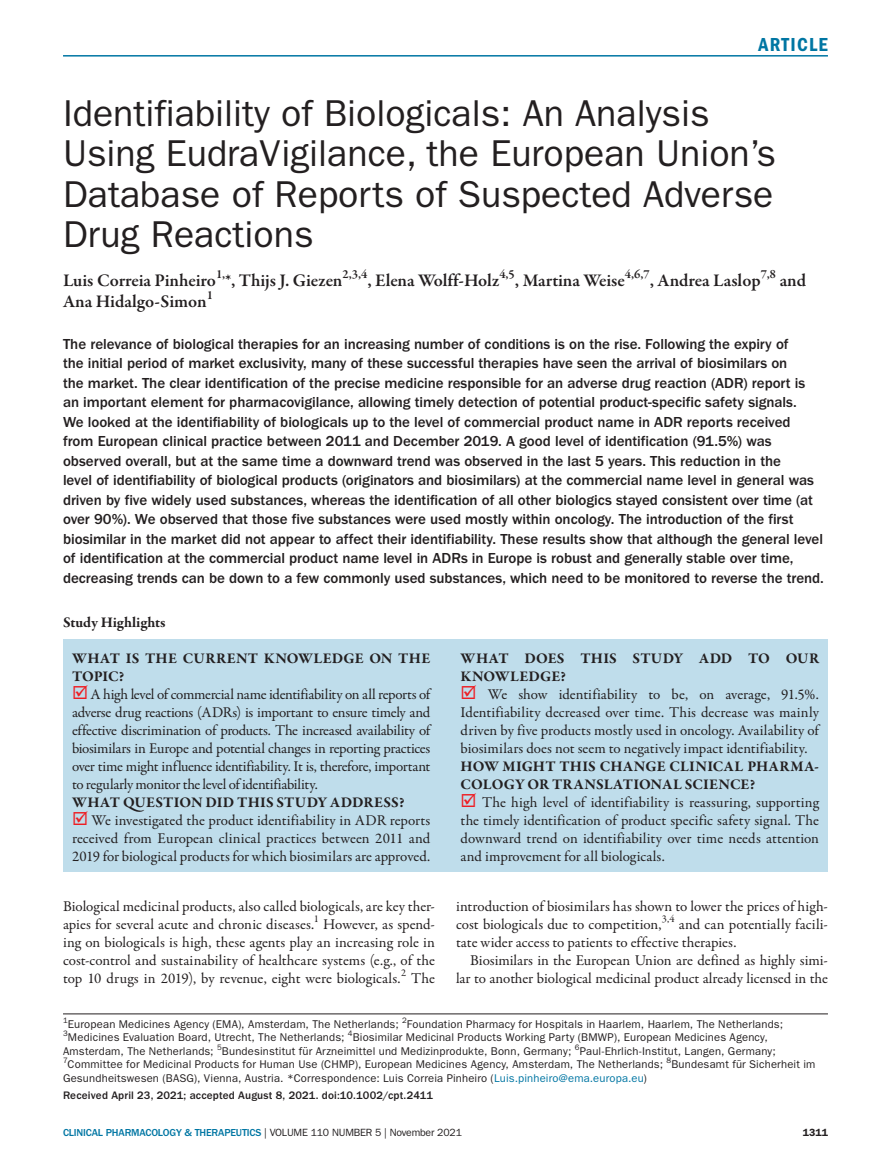
<style>
.page{position:relative;width:891px;height:1175px;background:#fff}
.page>*{position:absolute;margin:0;border:0;box-sizing:border-box;transform-origin:0 0}
.t1{font:37.5px/40.5px "ITC Franklin Gothic Std";color:#231f20}
.t2{font:19.5px "ITC Franklin Gothic Std Dm Cd";letter-spacing:.065em;color:#0076a3}
.t3{font:600 18px/21px "Garamond Premr Pro";letter-spacing:-.005em;color:#231f20}
.t4{font:15px/18px "Garamond Premr Pro";letter-spacing:-.005em;color:#231f20;text-align:justify}
.t5{font:500 15px/19.5px "ITC Franklin Gothic Std";letter-spacing:-.005em;color:#231f20}
.t6{font:700 15px/18px "Garamond Premr Pro";letter-spacing:.01em;color:#231f20}
.t7{font:600 12.6px "Garamond Premr Pro";color:#231f20}
.t8{font:11.25px "ITC Franklin Gothic Std";letter-spacing:.015em;color:#231f20}
.t9{font:500 11.25px "ITC Franklin Gothic Std";letter-spacing:.015em;color:#231f20}
.t10{font:500 10.5px "ITC Franklin Gothic Std";letter-spacing:-.015em;color:#0076a3}
.t11{font:10.5px "Garamond Premr Pro";color:#231f20}
.t12{font:600 10.5px "ITC Franklin Gothic Std";color:#231f20}
.t13{font:7.8px "ITC Franklin Gothic Std";color:#231f20}
.s1{color:#ee1d23}
.s2{color:#0076a3}
.s3{font-weight:400;color:#231f20}
</style>
<div class="page">
<hr style="left:63px;top:55px;width:765px;height:2px;background:#0076a3">
<hr style="left:63px;top:1013px;width:765px;height:1px;background:#231f20">
<div style="left:63px;top:604px;width:765px;height:267px;background:#bfddeb"></div>
<div style="left:51px;top:595px;width:780px;height:44px;background:#fff"></div>
<h2 class="t2" style="left:758px;top:33px;width:71px">ARTICLE</h2>
<h1 class="t1" style="left:63px;top:93px;width:715px">Identifiability of Biologicals: An Analysis Using EudraVigilance, the European Union’s Database of Reports of Suspected Adverse Drug Reactions</h1>
<p class="t3" style="left:63px;top:270px;width:745px">Luis Correia Pinheiro<sup>1,</sup>*, Thijs J. Giezen<sup>2,3,4</sup>, Elena Wolff-Holz<sup>4,5</sup>, Martina Weise<sup>4,6,7</sup>, Andrea Laslop<sup>7,8</sup> and<br>Ana Hidalgo-Simon</p>
<p class="t7" style="left:207px;top:287px;width:8px">1</p>
<p class="t5" style="left:63px;top:334px;width:762px">The relevance of biological therapies for an increasing number of conditions is on the rise. Following the expiry of<br>the initial period of market exclusivity, many of these successful therapies have seen the arrival of biosimilars on<br>the market. The clear identification of the precise medicine responsible for an adverse drug reaction (ADR) report is an important element for pharmacovigilance, allowing timely detection of potential product-specific safety signals.<br>We looked at the identifiability of biologicals up to the level of commercial product name in ADR reports received from European clinical practice between 2011 and December 2019. A good level of identification (91.5%) was observed overall, but at the same time a downward trend was observed in the last 5 years. This reduction in the<br>level of identifiability of biological products (originators and biosimilars) at the commercial name level in general was driven by five widely used substances, whereas the identification of all other biologics stayed consistent over time (at over 90%). We observed that those five substances were used mostly within oncology. The introduction of the first biosimilar in the market did not appear to affect their identifiability. These results show that although the general level of identification at the commercial product name level in ADRs in Europe is robust and generally stable over time, decreasing trends can be down to a few commonly used substances, which need to be monitored to reverse the trend.</p>
<p class="t6" style="left:63px;top:613px;width:104px">Study Highlights</p>
<p class="t6" style="left:72px;top:649px;width:360px">WHAT IS THE CURRENT KNOWLEDGE ON THE<br>TOPIC?</p>
<p class="t4" style="left:72px;top:686px;width:360px"><span class="s1">☑</span> A high level of commercial name identifiability on all reports of adverse drug reactions (ADRs) is important to ensure timely and effective discrimination of products. The increased availability of biosimilars in Europe and potential changes in reporting practices over time might influence identifiability. It is, therefore, important to regularly monitor the level of identifiability.</p>
<p class="t6" style="left:72px;top:793px;width:334px">WHAT QUESTION DID THIS STUDY ADDRESS?</p>
<p class="t4" style="left:72px;top:812px;width:360px"><span class="s1">☑</span> We investigated the product identifiability in ADR reports received from European clinical practices between 2011 and 2019 for biological products for which biosimilars are approved.</p>
<p class="t4" style="left:63px;top:897px;width:373px">Biological medicinal products, also called biologicals, are key ther&shy;apies for several acute and chronic diseases.</p>
<p class="t11" style="left:314px;top:912px;width:7px">1</p>
<p class="t4" style="left:63px;top:915px;width:373px;text-indent:260px">However, as spend&shy;ing on biologicals is high, these agents play an increasing role in cost-control and sustainability of healthcare systems (e.g., of the top 10 drugs in 2019), by revenue, eight were biologicals.</p>
<p class="t11" style="left:401px;top:966px;width:7px">2</p>
<p class="t4" style="left:411px;top:969px;width:25px">The</p>
<p class="t6" style="left:461px;top:649px;width:360px">WHAT DOES THIS STUDY ADD TO OUR<br>KNOWLEDGE?</p>
<p class="t4" style="left:461px;top:686px;width:360px"><span class="s1">☑</span> We show identifiability to be, on average, 91.5%.<br>Identifiability decreased over time. This decrease was mainly driven by five products mostly used in oncology. Availability of biosimilars does not seem to negatively impact identifiability.</p>
<p class="t6" style="left:461px;top:757px;width:360px">HOW MIGHT THIS CHANGE CLINICAL PHARMA-<br>COLOGY OR TRANSLATIONAL SCIENCE?</p>
<p class="t4" style="left:461px;top:794px;width:360px"><span class="s1">☑</span> The high level of identifiability is reassuring, supporting the timely identification of product specific safety signal. The downward trend on identifiability over time needs attention and improvement for all biologicals.</p>
<p class="t4" style="left:456px;top:897px;width:374px">introduction of biosimilars has shown to lower the prices of high&shy;cost biologicals due to competition,</p>
<p class="t11" style="left:662px;top:912px;width:14px">3,4</p>
<p class="t4" style="left:456px;top:915px;width:373px;text-indent:223px">and can potentially facili&shy;tate wider access to patients to effective therapies.</p>
<p class="t4" style="left:456px;top:951px;width:373px;text-align:right">Biosimilars in the European Union are defined as highly simi&shy;lar to another biological medicinal product already licensed in the</p>
<p class="t13" style="left:402px;top:1015px;width:6px">2</p>
<p class="t8" style="left:407px;top:1017px;width:378px">Foundation Pharmacy for Hospitals in Haarlem, Haarlem, The Netherlands;</p>
<p class="t13" style="left:63px;top:1015px;width:6px">1</p>
<p class="t8" style="left:68px;top:1017px;width:332px">European Medicines Agency (EMA), Amsterdam, The Netherlands;</p>
<p class="t13" style="left:63px;top:1029px;width:6px">3</p>
<p class="t13" style="left:348px;top:1029px;width:6px">4</p>
<p class="t8" style="left:68px;top:1031px;width:278px">Medicines Evaluation Board, Utrecht, The Netherlands;</p>
<p class="t8" style="left:353px;top:1031px;width:417px">Biosimilar Medicinal Products Working Party (BMWP), European Medicines Agency,</p>
<p class="t13" style="left:217px;top:1042px;width:6px">5</p>
<p class="t8" style="left:222px;top:1044px;width:351px">Bundesinstitut für Arzneimittel und Medizinprodukte, Bonn, Germany;</p>
<p class="t13" style="left:575px;top:1042px;width:6px">6</p>
<p class="t8" style="left:580px;top:1044px;width:198px">Paul-Ehrlich-Institut, Langen, Germany;</p>
<p class="t8" style="left:63px;top:1044px;width:152px">Amsterdam, The Netherlands;</p>
<p class="t13" style="left:63px;top:1056px;width:6px">7</p>
<p class="t8" style="left:68px;top:1058px;width:597px">Committee for Medicinal Products for Human Use (CHMP), European Medicines Agency, Amsterdam, The Netherlands;</p>
<p class="t13" style="left:666px;top:1056px;width:6px">8</p>
<p class="t8" style="left:671px;top:1058px;width:146px">Bundesamt für Sicherheit im</p>
<p class="t8" style="left:63px;top:1071px;width:585px">Gesundheitswesen (BASG), Vienna, Austria. *Correspondence: Luis Correia Pinheiro (<span class="s2">Luis.pinheiro@ema.europa.eu</span>)</p>
<p class="t9" style="left:63px;top:1088px;width:372px">Received April 23, 2021; accepted August 8, 2021. doi:10.1002/cpt.2411</p>
<p class="t10" style="left:63px;top:1126px;width:400px">CLINICAL PHARMACOLOGY &amp; THERAPEUTICS <span class="s3">| VOLUME 110 NUMBER 5 | November 2021</span></p>
<p class="t12" style="left:803px;top:1125px;width:27px">1311</p>
</div>
